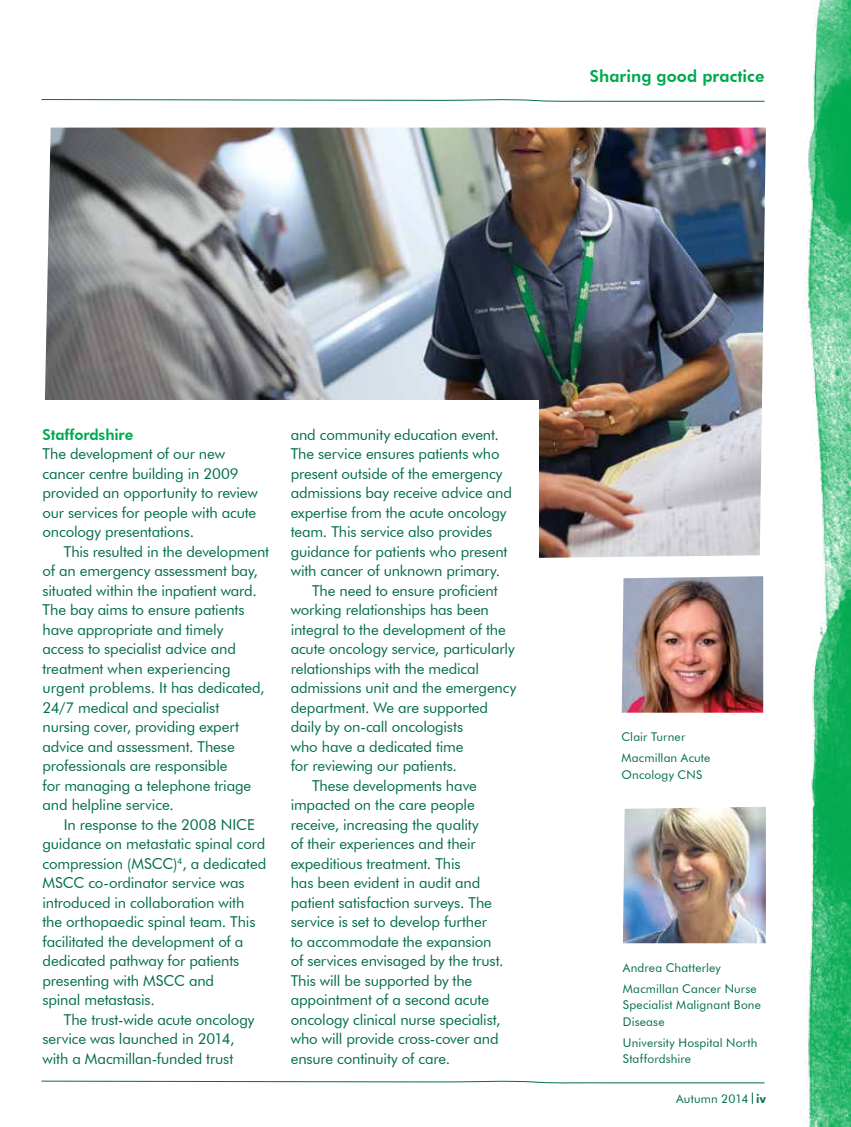
<style>
.page{position:relative;width:851px;height:1127px;background:#fff}
.page>*{position:absolute;margin:0;border:0;box-sizing:border-box;transform-origin:0 0}
.t1{font:800 16.5px "Futura BT";letter-spacing:.005em;color:#00a94f}
.t2{font:15px/19.5px "Futura BT";letter-spacing:-.01em;color:#006c4a}
.t3{font:800 15px "Futura BT";letter-spacing:-.005em;color:#00a94f}
.t4{font:12px/20.7px "Futura BT";letter-spacing:.015em;color:#006c4a}
.s1{font-weight:800}
</style>
<div class="page">
<img style="left:44px;top:128px;width:721px;height:430px">
<svg style="left:41px;top:99px;width:724px;height:3px"></svg>
<div style="left:0;top:401px;width:539px;height:175px;background:#fff"></div>
<svg style="left:41px;top:1080px;width:724px;height:4px"></svg>
<svg style="left:752px;top:1092px;width:1px;height:12px"></svg>
<img style="left:803px;top:0;width:47px;height:1127px">
<img style="left:623px;top:807px;width:142px;height:136px">
<img style="left:621px;top:576px;width:142px;height:137px">
<p class="t1" style="left:589px;top:66px;width:176px">Sharing good practice</p>
<p class="t3" style="left:43px;top:425px;width:92px">Staffordshire</p>
<p class="t2" style="left:43px;top:444px;width:217px">The development of our new cancer centre building in 2009 provided an opportunity to review our services for people with acute oncology presentations.</p>
<p class="t2" style="left:43px;top:541px;width:228px;text-indent:21px">This resulted in the development of an emergency assessment bay, situated within the inpatient ward.<br>The bay aims to ensure patients have appropriate and timely<br>access to specialist advice and treatment when experiencing urgent problems. It has dedicated,<br>24/7 medical and specialist nursing cover, providing expert advice and assessment. These professionals are responsible<br>for managing a telephone triage and helpline service.</p>
<p class="t2" style="left:43px;top:814px;width:225px;text-indent:21px">In response to the 2008 NICE guidance on metastatic spinal cord compression (MSCC)<sup>4</sup>, a dedicated<br>MSCC co-ordinator service was introduced in collaboration with the orthopaedic spinal team. This facilitated the development of a dedicated pathway for patients presenting with MSCC and<br>spinal metastasis.</p>
<p class="t2" style="left:43px;top:1009px;width:213px;text-indent:21px">The trust-wide acute oncology service was launched in 2014, with a Macmillan-funded trust</p>
<p class="t2" style="left:291px;top:424px;width:210px">and community education event.</p>
<p class="t2" style="left:291px;top:444px;width:210px">The service ensures patients who</p>
<p class="t2" style="left:291px;top:463px;width:213px">present outside of the emergency</p>
<p class="t2" style="left:291px;top:483px;width:223px">admissions bay receive advice and</p>
<p class="t2" style="left:291px;top:502px;width:217px">expertise from the acute oncology</p>
<p class="t2" style="left:291px;top:522px;width:203px">team. This service also provides</p>
<p class="t2" style="left:291px;top:541px;width:218px">guidance for patients who present</p>
<p class="t2" style="left:291px;top:561px;width:211px">with cancer of unknown primary.</p>
<p class="t2" style="left:312px;top:580px;width:187px">The need to ensure proficient</p>
<p class="t2" style="left:291px;top:600px;width:200px">working relationships has been</p>
<p class="t2" style="left:291px;top:619px;width:216px">integral to the development of the</p>
<p class="t2" style="left:291px;top:639px;width:225px">acute oncology service, particularly</p>
<p class="t2" style="left:291px;top:658px;width:190px">relationships with the medical</p>
<p class="t2" style="left:291px;top:678px;width:227px">admissions unit and the emergency</p>
<p class="t2" style="left:291px;top:697px;width:199px">department. We are supported</p>
<p class="t2" style="left:291px;top:717px;width:174px">daily by on-call oncologists</p>
<p class="t2" style="left:291px;top:736px;width:174px">who have a dedicated time</p>
<p class="t2" style="left:291px;top:756px;width:168px">for reviewing our patients.</p>
<p class="t2" style="left:312px;top:775px;width:166px">These developments have</p>
<p class="t2" style="left:291px;top:795px;width:185px">impacted on the care people</p>
<p class="t2" style="left:291px;top:814px;width:189px">receive, increasing the quality</p>
<p class="t2" style="left:291px;top:834px;width:186px">of their experiences and their</p>
<p class="t2" style="left:291px;top:853px;width:171px">expeditious treatment. This</p>
<p class="t2" style="left:291px;top:873px;width:191px">has been evident in audit and</p>
<p class="t2" style="left:291px;top:892px;width:203px">patient satisfaction surveys. The</p>
<p class="t2" style="left:291px;top:912px;width:198px">service is set to develop further</p>
<p class="t2" style="left:291px;top:931px;width:202px">to accommodate the expansion</p>
<p class="t2" style="left:291px;top:951px;width:214px">of services envisaged by the trust.</p>
<p class="t2" style="left:291px;top:970px;width:183px">This will be supported by the</p>
<p class="t2" style="left:291px;top:990px;width:200px">appointment of a second acute</p>
<p class="t2" style="left:291px;top:1009px;width:211px">oncology clinical nurse specialist,</p>
<p class="t2" style="left:291px;top:1029px;width:209px">who will provide cross-cover and</p>
<p class="t2" style="left:291px;top:1048px;width:161px">ensure continuity of care.</p>
<p class="t4" style="left:621px;top:727px;width:90px">Clair Turner<br>Macmillan Acute</p>
<p class="t4" style="left:621px;top:764px;width:82px">Oncology CNS</p>
<p class="t4" style="left:622px;top:957px;width:135px">Andrea Chatterley<br>Macmillan Cancer Nurse</p>
<p class="t4" style="left:622px;top:997px;width:140px;line-height:16.5px">Specialist Malignant Bone<br>Disease</p>
<p class="t4" style="left:622px;top:1034px;width:136px;line-height:16.5px">University Hospital North<br>Staffordshire</p>
<p class="t4" style="left:676px;top:1088px;width:91px">Autumn 2014 <span class="s1">iv</span></p>
</div>
